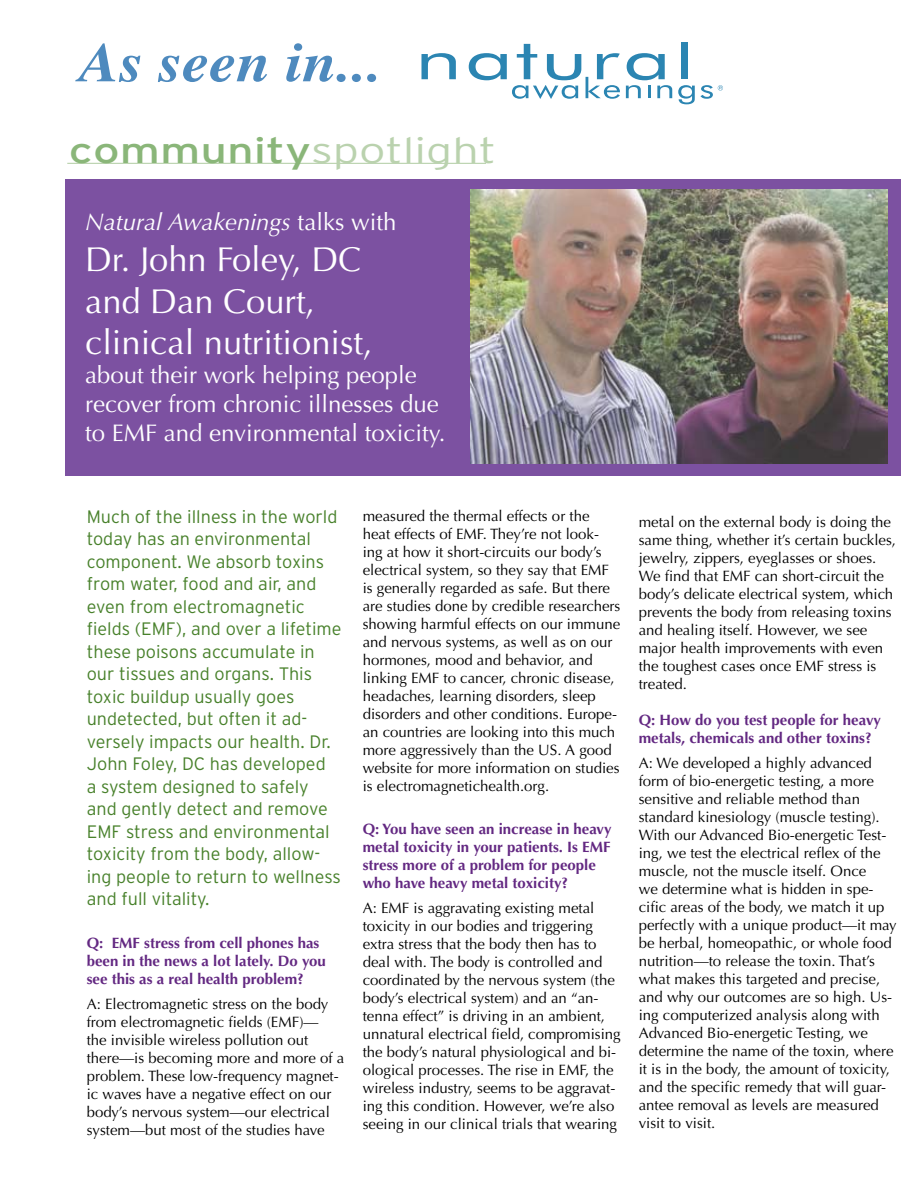
<style>
.page{position:relative;width:918px;height:1188px;background:#fff}
.page>*{position:absolute;margin:0;border:0;box-sizing:border-box;transform-origin:0 0}
.t1{font:italic 700 55.5px "Times";color:#4e8abe;scale:1.1 1}
.t2{font:36px "Interstate";color:#8ab679;scale:1.3 1}
.t3{font:34.5px/41.4px "Optima";color:#fff}
.t4{font:24px/28.8px "Optima";color:#fff}
.t5{font:italic 24px "Optima";color:#fff}
.t6{font:300 18px/22.5px "Interstate";color:#48812b}
.t7{font:15px/18px "Optima";color:#000}
.t8{font:700 15px/18px "Optima";color:#632882}
.s1{font-weight:300;color:#bad2ae}
.s2{font-style:normal}
</style>
<div class="page">
<div style="left:66px;top:179px;width:835px;height:297px;background:#7c51a1"></div>
<hr style="left:67px;top:163px;width:419px;height:1px;background:#afcca1">
<img style="left:471px;top:190px;width:417px;height:274px">
<svg style="left:422px;top:53px;width:34px;height:26px"></svg>
<div style="left:681px;top:43px;width:7px;height:36px;background:#2b85b2"></div>
<svg style="left:469px;top:44px;width:151px;height:55px"></svg>
<svg style="left:626px;top:53px;width:46px;height:45px"></svg>
<svg style="left:678px;top:85px;width:45px;height:19px"></svg>
<h1 class="t1" style="left:79px;top:30px;width:278px">As seen in...</h1>
<h2 class="t2" style="left:69px;top:131px;width:330px">community<span class="s1">spotlight</span></h2>
<h3 class="t5" style="left:85px;top:208px;width:313px">Natural Awakenings <span class="s2">talks with</span></h3>
<h3 class="t3" style="left:85px;top:240px;width:289px">Dr. John Foley, DC and Dan Court, clinical nutritionist,</h3>
<h3 class="t4" style="left:85px;top:361px;width:362px">about their work helping people recover from chronic illnesses due to EMF and environmental toxicity.</h3>
<p class="t6" style="left:87px;top:505px;width:256px">Much of the illness in the world today has an environmental component. We absorb toxins from water, food and air, and even from electromagnetic fields (EMF), and over a lifetime these poisons accumulate in our tissues and organs. This toxic buildup usually goes undetected, but often it ad&shy;versely impacts our health. Dr.<br>John Foley, DC has developed<br>a system designed to safely and gently detect and remove<br>EMF stress and environmental toxicity from the body, allow&shy;ing people to return to wellness and full vitality.</p>
<p class="t8" style="left:87px;top:934px;width:241px">Q: EMF stress from cell phones has been in the news a lot lately. Do you see this as a real health problem?</p>
<p class="t7" style="left:87px;top:995px;width:259px">A: Electromagnetic stress on the body from electromagnetic fields (EMF)—<br>the invisible wireless pollution out there—is becoming more and more of a problem. These low-frequency magnet&shy;ic waves have a negative effect on our body’s nervous system—our electrical system—but most of the studies have</p>
<p class="t7" style="left:363px;top:507px;width:259px">measured the thermal effects or the heat effects of EMF. They’re not look&shy;ing at how it short-circuits our body’s electrical system, so they say that EMF is generally regarded as safe. But there are studies done by credible researchers showing harmful effects on our immune and nervous systems, as well as on our hormones, mood and behavior, and linking EMF to cancer, chronic disease, headaches, learning disorders, sleep disorders and other conditions. Europe&shy;an countries are looking into this much more aggressively than the US. A good website for more information on studies is electromagnetichealth.org.</p>
<p class="t8" style="left:363px;top:820px;width:250px">Q: You have seen an increase in heavy metal toxicity in your patients. Is EMF stress more of a problem for people who have heavy metal toxicity?</p>
<p class="t7" style="left:363px;top:899px;width:260px">A: EMF is aggravating existing metal toxicity in our bodies and triggering extra stress that the body then has to deal with. The body is controlled and coordinated by the nervous system (the body’s electrical system) and an “an&shy;tenna effect” is driving in an ambient, unnatural electrical field, compromising the body’s natural physiological and bi&shy;ological processes. The rise in EMF, the wireless industry, seems to be aggravat&shy;ing this condition. However, we’re also seeing in our clinical trials that wearing</p>
<p class="t7" style="left:639px;top:513px;width:259px">metal on the external body is doing the same thing, whether it’s certain buckles, jewelry, zippers, eyeglasses or shoes.<br>We find that EMF can short-circuit the body’s delicate electrical system, which prevents the body from releasing toxins and healing itself. However, we see major health improvements with even the toughest cases once EMF stress is treated.</p>
<p class="t8" style="left:639px;top:711px;width:244px">Q: How do you test people for heavy metals, chemicals and other toxins?</p>
<p class="t7" style="left:639px;top:754px;width:259px">A: We developed a highly advanced form of bio-energetic testing, a more sensitive and reliable method than standard kinesiology (muscle testing).<br>With our Advanced Bio-energetic Test&shy;ing, we test the electrical reflex of the muscle, not the muscle itself. Once<br>we determine what is hidden in spe&shy;cific areas of the body, we match it up perfectly with a unique product—it may be herbal, homeopathic, or whole food nutrition—to release the toxin. That’s what makes this targeted and precise, and why our outcomes are so high. Us&shy;ing computerized analysis along with Advanced Bio-energetic Testing, we determine the name of the toxin, where it is in the body, the amount of toxicity, and the specific remedy that will guar&shy;antee removal as levels are measured visit to visit.</p>
</div>
